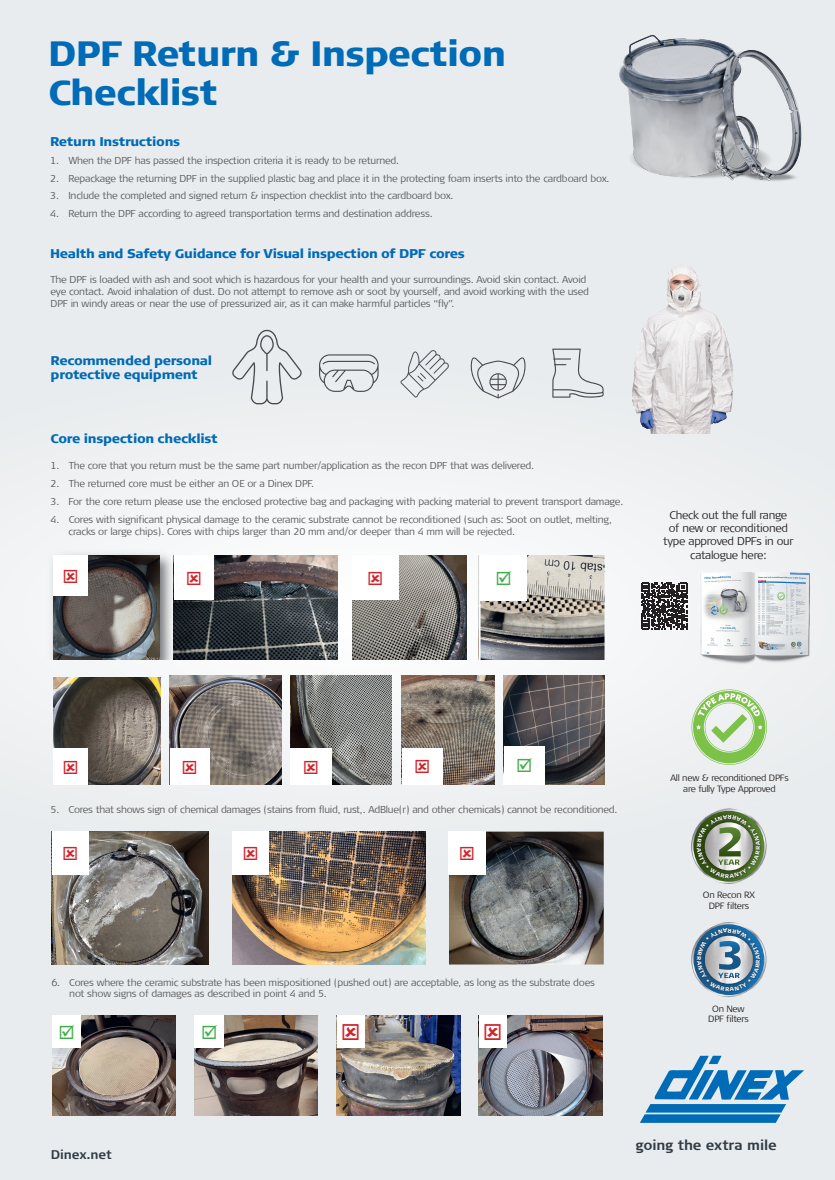
<style>
.page{position:relative;width:835px;height:1180px;background:#fff}
.page>*{position:absolute;margin:0;border:0;box-sizing:border-box;transform-origin:0 0}
.Make_Name{font:900 35px/38.5px "Signa Normal";letter-spacing:-.025em;color:#006bb6}
.t1{font:700 13.96px "Signa Column";letter-spacing:-.01em;color:#303c45}
.Make_Name-2{font:900 12.6px/14px "Signa Normal";letter-spacing:-.025em;color:#006bb6}
.t2{font:700 12.6px "Signa Column";letter-spacing:-.005em;color:#303c45}
.t3{font:300 11.2px/13.3px "Signa Column";letter-spacing:-.025em;color:#231f20;text-align:center}
.Make_Name-3{font:300 9.97px/11.5px "Signa Column";letter-spacing:-.02em;color:#57585a}
.t4{font:300 9.06px/10.8px "Signa Column";letter-spacing:-.025em;color:#231f20;text-align:center}
</style>
<div class="page">
<div style="left:0;top:0;width:834px;height:1180px;background:#e9ecee"></div>
<img style="left:38px;top:348px;width:729px;height:542px">
<img style="left:53px;top:677px;width:107px;height:108px">
<img style="left:170px;top:676px;width:111px;height:109px">
<img style="left:402px;top:676px;width:92px;height:109px">
<img style="left:290px;top:676px;width:101px;height:109px">
<img style="left:503px;top:676px;width:101px;height:109px">
<img style="left:617px;top:267px;width:128px;height:167px">
<img style="left:478px;top:556px;width:126px;height:104px">
<img style="left:44px;top:546px;width:135px;height:114px">
<img style="left:54px;top:556px;width:106px;height:104px">
<img style="left:174px;top:556px;width:163px;height:104px">
<img style="left:352px;top:556px;width:114px;height:104px">
<div style="left:53px;top:555px;width:35px;height:41px;background:#fff"></div>
<div style="left:53px;top:748px;width:35px;height:37px;background:#fff"></div>
<div style="left:174px;top:555px;width:40px;height:45px;background:#fff"></div>
<div style="left:170px;top:748px;width:39px;height:37px;background:#fff"></div>
<div style="left:352px;top:555px;width:46px;height:45px;background:#fff"></div>
<div style="left:290px;top:748px;width:41px;height:37px;background:#fff"></div>
<div style="left:402px;top:748px;width:40px;height:37px;background:#fff"></div>
<div style="left:480px;top:555px;width:47px;height:46px;background:#fff"></div>
<div style="left:504px;top:746px;width:40px;height:39px;background:#fff"></div>
<img style="left:52px;top:1015px;width:124px;height:100px">
<img style="left:194px;top:1015px;width:124px;height:100px">
<img style="left:336px;top:1015px;width:124px;height:100px">
<img style="left:478px;top:1015px;width:124px;height:100px">
<img style="left:232px;top:831px;width:193px;height:133px">
<img style="left:52px;top:831px;width:157px;height:133px">
<img style="left:449px;top:831px;width:154px;height:133px">
<div style="left:52px;top:831px;width:37px;height:44px;background:#fff"></div>
<div style="left:52px;top:1015px;width:29px;height:33px;background:#fff"></div>
<div style="left:232px;top:831px;width:37px;height:44px;background:#fff"></div>
<div style="left:194px;top:1015px;width:30px;height:33px;background:#fff"></div>
<div style="left:448px;top:831px;width:37px;height:44px;background:#fff"></div>
<div style="left:336px;top:1015px;width:28px;height:33px;background:#fff"></div>
<div style="left:478px;top:1015px;width:28px;height:33px;background:#fff"></div>
<svg style="left:565px;top:1050px;width:20px;height:51px"></svg>
<div style="left:503px;top:1048px;width:62px;height:62px;background:#231f20;opacity:.5"></div>
<img style="left:506px;top:1049px;width:58px;height:58px">
<svg style="left:640px;top:1055px;width:164px;height:68px"></svg>
<img style="left:619px;top:34px;width:183px;height:147px">
<svg style="left:231px;top:330px;width:71px;height:74px"></svg>
<svg style="left:319px;top:354px;width:59px;height:38px"></svg>
<svg style="left:400px;top:350px;width:49px;height:47px"></svg>
<svg style="left:470px;top:357px;width:55px;height:41px"></svg>
<svg style="left:552px;top:349px;width:52px;height:49px"></svg>
<img style="left:691px;top:922px;width:76px;height:76px">
<img style="left:695px;top:926px;width:67px;height:67px">
<img style="left:685px;top:802px;width:82px;height:88px">
<img style="left:694px;top:812px;width:68px;height:68px">
<svg style="left:691px;top:689px;width:75px;height:76px"></svg>
<img style="left:677px;top:558px;width:133px;height:107px">
<svg style="left:640px;top:583px;width:47px;height:46px"></svg>
<svg style="left:269px;top:834px;width:1px;height:26px"></svg>
<svg style="left:697px;top:928px;width:62px;height:63px;background:#698da8"></svg>
<svg style="left:696px;top:815px;width:64px;height:63px;background:#7b8b6a"></svg>
<p class="Make_Name" style="left:48px;top:34px;width:459px">DPF Return &amp; Inspection<br>Checklist</p>
<p class="Make_Name-2" style="left:50px;top:135px;width:132px">Return Instructions</p>
<p class="Make_Name-3" style="left:50px;top:155px;width:350px">1. When the DPF has passed the inspection criteria it is ready to be returned.</p>
<p class="Make_Name-3" style="left:50px;top:172px;width:560px">2. Repackage the returning DPF in the supplied plastic bag and place it in the protecting foam inserts into the cardboard box.</p>
<p class="Make_Name-3" style="left:50px;top:190px;width:405px">3. Include the completed and signed return &amp; inspection checklist into the cardboard box.</p>
<p class="Make_Name-3" style="left:50px;top:208px;width:384px">4. Return the DPF according to agreed transportation terms and destination address.</p>
<p class="Make_Name-2" style="left:50px;top:246px;width:416px">Health and Safety Guidance for Visual inspection of DPF cores</p>
<p class="Make_Name-3" style="left:50px;top:274px;width:540px">The DPF is loaded with ash and soot which is hazardous for your health and your surroundings. Avoid skin contact. Avoid eye contact. Avoid inhalation of dust. Do not attempt to remove ash or soot by yourself, and avoid working with the used<br>DPF in windy areas or near the use of pressurized air, as it can make harmful particles “fly”.</p>
<p class="Make_Name-2" style="left:51px;top:353px;width:163px">Recommended personal protective equipment</p>
<p class="Make_Name-2" style="left:51px;top:431px;width:168px">Core inspection checklist</p>
<p class="Make_Name-3" style="left:50px;top:460px;width:485px">1. The core that you return must be the same part number/application as the recon DPF that was delivered.</p>
<p class="Make_Name-3" style="left:50px;top:477px;width:265px">2. The returned core must be either an OE or a Dinex DPF.</p>
<p class="Make_Name-3" style="left:50px;top:496px;width:574px">3. For the core return please use the enclosed protective bag and packaging with packing material to prevent transport damage.</p>
<p class="Make_Name-3" style="left:68px;top:513px;width:545px;line-height:12px;text-indent:-18px">4. Cores with significant physical damage to the ceramic substrate cannot be reconditioned (such as: Soot on outlet, melting, cracks or large chips). Cores with chips larger than 20 mm and/or deeper than 4 mm will be rejected.</p>
<p class="t3" style="left:663px;top:508px;width:132px">Check out the full range of new or reconditioned type approved DPFs in our catalogue here:</p>
<p class="Make_Name-3" style="left:51px;top:804px;width:568px">5. Cores that shows sign of chemical damages (stains from fluid, rust,. AdBlue(r) and other chemicals) cannot be reconditioned.</p>
<p class="Make_Name-3" style="left:69px;top:976px;width:527px;line-height:12px;text-indent:-18px">6. Cores where the ceramic substrate has been mispositioned (pushed out) are acceptable, as long as the substrate does not show signs of damages as described in point 4 and 5.</p>
<p class="t4" style="left:670px;top:772px;width:120px">All new &amp; reconditioned DPFs are fully Type Approved</p>
<p class="t4" style="left:702px;top:890px;width:53px">On Recon RX<br>DPF filters</p>
<p class="t4" style="left:708px;top:1003px;width:42px">On New<br>DPF filters</p>
<p class="t2" style="left:51px;top:1147px;width:63px">Dinex.net</p>
<p class="t1" style="left:635px;top:1137px;width:143px">going the extra mile</p>
</div>
